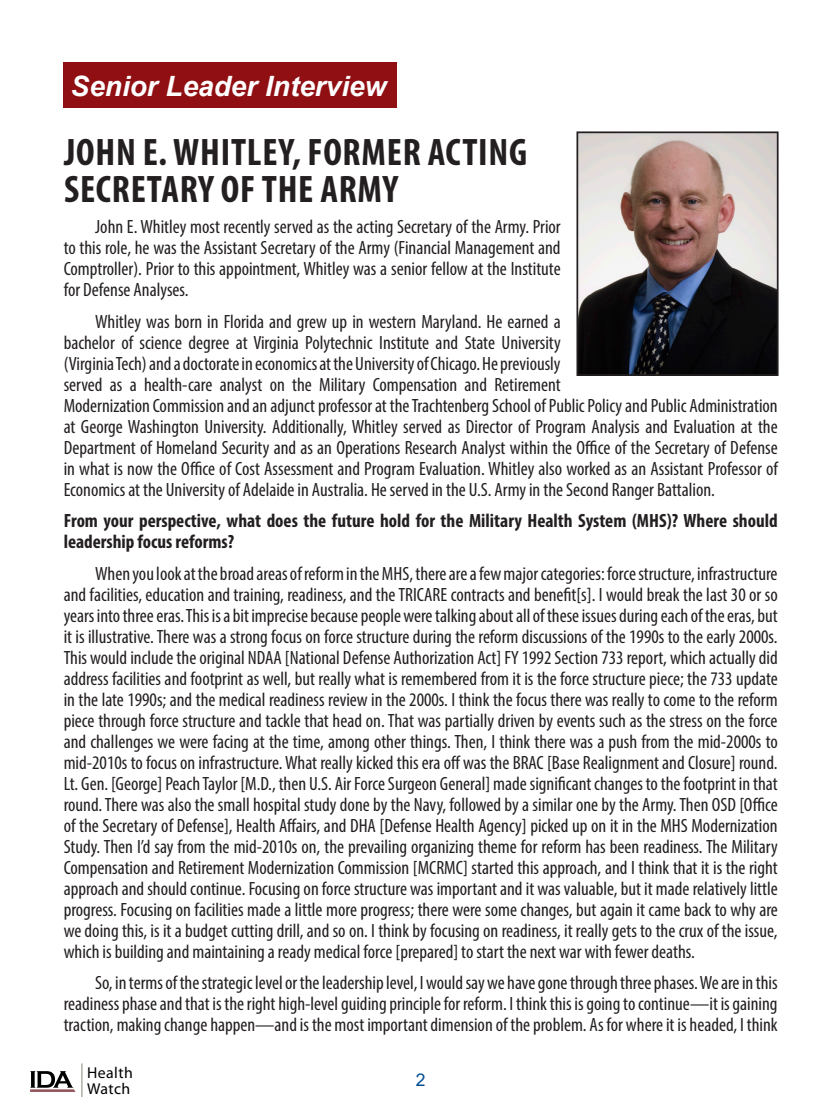
<style>
.page{position:relative;width:840px;height:1120px;background:#fff}
.page>*{position:absolute;margin:0;border:0;box-sizing:border-box;transform-origin:0 0}
.t1{font:700 condensed 38.5px/36.8px "Myriad Pro";letter-spacing:.02em;color:#231f20}
.t2{font:italic 700 28px "Arial";color:#fff}
.P1{font:condensed 19.25px/21px "Myriad Pro";color:#231f20;text-align:justify}
.P1-bold{font:700 condensed 19.25px/21px "Myriad Pro";color:#231f20}
.t3{font:17.5px "Arial";color:#014a91}
.t4{font:15.75px/16.3px "Myriad Pro";letter-spacing:.025em;color:#000}
</style>
<div class="page">
<svg style="left:30px;top:1071px;width:45px;height:21px"></svg>
<hr style="left:81px;top:1064px;width:2px;height:32px;background:#a2a29c">
<img style="left:579px;top:134px;width:197px;height:239px">
<div style="left:576px;top:131px;width:203px;height:245px;border:2px solid #231f20"></div>
<div style="left:63px;top:63px;width:333px;height:45px;background:#900f13"></div>
<p class="t2" style="left:71px;top:67px;width:317px">Senior Leader Interview</p>
<h2 class="t1" style="left:64px;top:133px;width:465px">JOHN E. WHITLEY, FORMER ACTING<br>SECRETARY OF THE ARMY</h2>
<p class="P1" style="left:64px;top:216px;width:499px;text-indent:31px">John E. Whitley most recently served as the acting Secretary of the Army. Prior to this role, he was the Assistant Secretary of the Army (Financial Management and Comptroller). Prior to this appointment, Whitley was a senior fellow at the Institute for Defense Analyses.</p>
<p class="P1" style="left:64px;top:310px;width:716px;text-align:left;text-indent:31px">Whitley was born in Florida and grew up in western Maryland. He earned a<br>bachelor of science degree at Virginia Polytechnic Institute and State University<br>(Virginia Tech) and a doctorate in economics at the University of Chicago. He previously<br>served as a health-care analyst on the Military Compensation and Retirement<br>Modernization Commission and an adjunct professor at the Trachtenberg School of Public Policy and Public Administration at George Washington University. Additionally, Whitley served as Director of Program Analysis and Evaluation at the Department of Homeland Security and as an Operations Research Analyst within the Office of the Secretary of Defense in what is now the Office of Cost Assessment and Program Evaluation. Whitley also worked as an Assistant Professor of Economics at the University of Adelaide in Australia. He served in the U.S. Army in the Second Ranger Battalion.</p>
<p class="P1-bold" style="left:64px;top:510px;width:715px">From your perspective, what does the future hold for the Military Health System (MHS)? Where should leadership focus reforms?</p>
<p class="P1" style="left:64px;top:562px;width:716px;text-indent:31px">When you look at the broad areas of reform in the MHS, there are a few major categories: force structure, infrastructure and facilities, education and training, readiness, and the TRICARE contracts and benefit[s]. I would break the last 30 or so years into three eras. This is a bit imprecise because people were talking about all of these issues during each of the eras, but it is illustrative. There was a strong focus on force structure during the reform discussions of the 1990s to the early 2000s.<br>This would include the original NDAA [National Defense Authorization Act] FY 1992 Section 733 report, which actually did address facilities and footprint as well, but really what is remembered from it is the force structure piece; the 733 update in the late 1990s; and the medical readiness review in the 2000s. I think the focus there was really to come to the reform piece through force structure and tackle that head on. That was partially driven by events such as the stress on the force and challenges we were facing at the time, among other things. Then, I think there was a push from the mid-2000s to mid-2010s to focus on infrastructure. What really kicked this era off was the BRAC [Base Realignment and Closure] round.<br>Lt. Gen. [George] Peach Taylor [M.D., then U.S. Air Force Surgeon General] made significant changes to the footprint in that round. There was also the small hospital study done by the Navy, followed by a similar one by the Army. Then OSD [Office of the Secretary of Defense], Health Affairs, and DHA [Defense Health Agency] picked up on it in the MHS Modernization Study. Then I’d say from the mid-2010s on, the prevailing organizing theme for reform has been readiness. The Military Compensation and Retirement Modernization Commission [MCRMC] started this approach, and I think that it is the right approach and should continue. Focusing on force structure was important and it was valuable, but it made relatively little progress. Focusing on facilities made a little more progress; there were some changes, but again it came back to why are we doing this, is it a budget cutting drill, and so on. I think by focusing on readiness, it really gets to the crux of the issue, which is building and maintaining a ready medical force [prepared] to start the next war with fewer deaths.</p>
<p class="P1" style="left:64px;top:972px;width:716px;text-indent:31px">So, in terms of the strategic level or the leadership level, I would say we have gone through three phases. We are in this readiness phase and that is the right high-level guiding principle for reform. I think this is going to continue—it is gaining traction, making change happen—and is the most important dimension of the problem. As for where it is headed, I think</p>
<p class="t4" style="left:87px;top:1065px;width:47px">Health<br>Watch</p>
<p class="t3" style="left:416px;top:1068px;width:11px">2</p>
</div>
